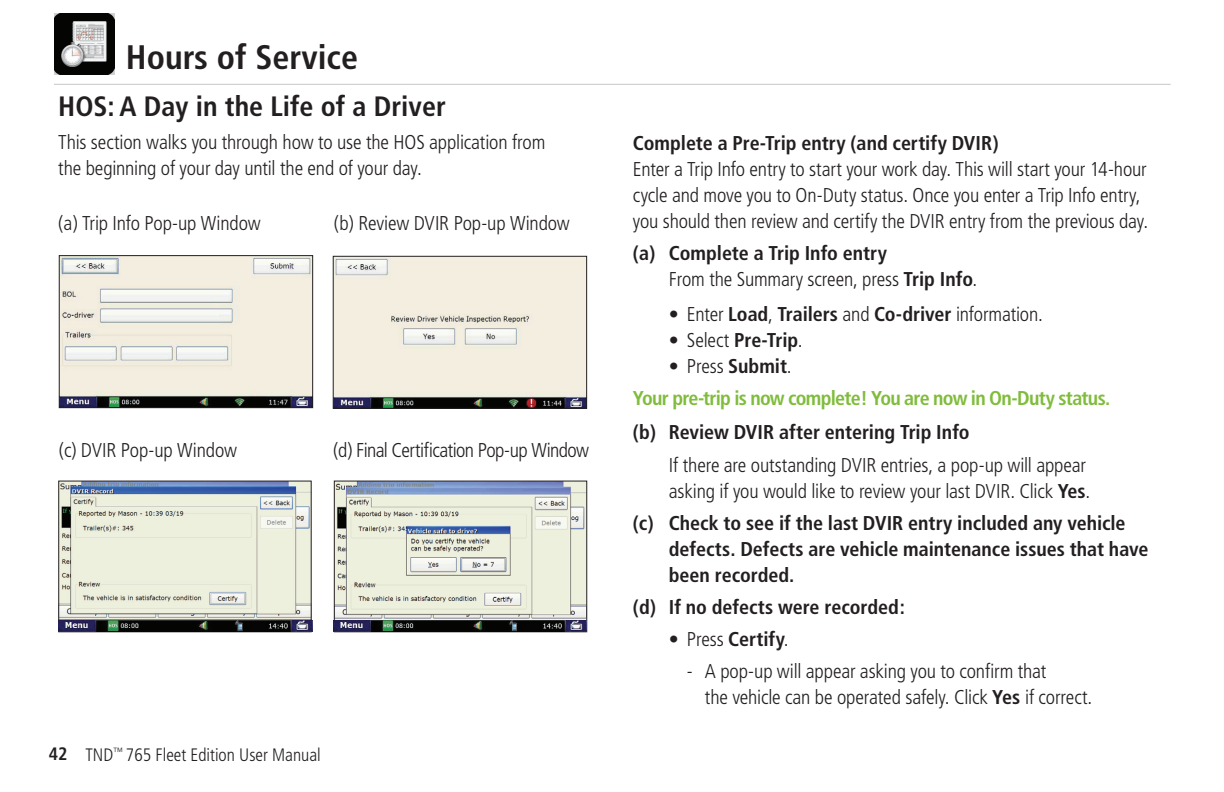
<style>
.page{position:relative;width:1224px;height:792px;background:#fff}
.page>*{position:absolute;margin:0;border:0;box-sizing:border-box;transform-origin:0 0}
.t1{font:700 condensed 34px "Frutiger";color:#231f20}
.t2{font:700 condensed 28px "Frutiger";color:#231f20}
.t3{font:300 condensed 20px/26px "Frutiger";letter-spacing:-.01em;color:#231f20}
.t4{font:700 condensed 20px/26px "Frutiger";color:#231f20}
.t5{font:700 condensed 20px/32px "Frutiger";letter-spacing:-.035em;color:#80bc3c}
.t6{font:300 condensed 20px "Frutiger";letter-spacing:-.03em;color:#231f20}
.t7{font:300 condensed 18px "Frutiger";color:#231f20}
.s1{font-weight:700}
.s2{font-weight:300}
.s3{font-weight:300;color:#231f20}
.s4{color:#231f20}
</style>
<div class="page">
<hr style="left:54px;top:84px;width:1117px;height:1px;background:#c7c8ca">
<img style="left:54px;top:14px;width:60px;height:60px">
<img style="left:60px;top:483px;width:250px;height:137px">
<div style="left:58px;top:481px;width:254px;height:151px;border:1px solid #231f20"></div>
<img style="left:336px;top:483px;width:249px;height:137px">
<div style="left:334px;top:481px;width:253px;height:151px;border:1px solid #231f20"></div>
<img style="left:59px;top:620px;width:253px;height:12px">
<img style="left:333px;top:620px;width:254px;height:12px">
<img style="left:61px;top:257px;width:250px;height:149px">
<div style="left:59px;top:255px;width:254px;height:153px;border:1px solid #231f20"></div>
<img style="left:335px;top:258px;width:250px;height:149px">
<div style="left:333px;top:256px;width:254px;height:153px;border:1px solid #231f20"></div>
<h1 class="t1" style="left:126px;top:37px;width:234px">Hours of Service</h1>
<h2 class="t2" style="left:58px;top:90px;width:389px">HOS: A Day in the Life of a Driver</h2>
<p class="t3" style="left:58px;top:129px;width:489px">This section walks you through how to use the HOS application from the beginning of your day until the end of your day.</p>
<p class="t3" style="left:58px;top:211px;width:204px">(a) Trip Info Pop-up Window</p>
<p class="t3" style="left:334px;top:211px;width:238px">(b) Review DVIR Pop-up Window</p>
<p class="t3" style="left:59px;top:437px;width:180px">(c) DVIR Pop-up Window</p>
<p class="t6" style="left:333px;top:439px;width:257px">(d) Final Certification Pop-up Window</p>
<p class="t7" style="left:49px;top:744px;width:273px"><span class="s1">42</span> TND<sup>™</sup> 765 Fleet Edition User Manual</p>
<p class="t4" style="left:633px;top:130px;width:367px">Complete a Pre-Trip entry (and certify DVIR)</p>
<p class="t3" style="left:633px;top:156px;width:517px">Enter a Trip Info entry to start your work day. This will start your 14-hour cycle and move you to On-Duty status. Once you enter a Trip Info entry, you should then review and certify the DVIR entry from the previous day.</p>
<p class="t4" style="left:669px;top:240px;width:310px;text-indent:-36px">(a) Complete a Trip Info entry<br><span class="s2">From the Summary screen, press</span> Trip Info<span class="s2">.</span></p>
<p class="t3" style="left:669px;top:301px;width:376px">• Enter <span class="s1">Load</span>, <span class="s1">Trailers</span> and <span class="s1">Co-driver</span> information.</p>
<p class="t3" style="left:669px;top:327px;width:135px">• Select <span class="s1">Pre-Trip</span>.</p>
<p class="t5" style="left:633px;top:350px;width:479px;text-indent:36px"><span class="s3">• Press</span> <span class="s4">Submit</span><span class="s3">.<br></span>Your pre-trip is now complete! You are now in On-Duty status.</p>
<p class="t4" style="left:633px;top:420px;width:338px">(b) Review DVIR after entering Trip Info</p>
<p class="t3" style="left:669px;top:452px;width:423px">If there are outstanding DVIR entries, a pop-up will appear asking if you would like to review your last DVIR. Click <span class="s1">Yes</span>.</p>
<p class="t4" style="left:669px;top:510px;width:481px;text-indent:-36px">(c) Check to see if the last DVIR entry included any vehicle defects. Defects are vehicle maintenance issues that have been recorded.</p>
<p class="t4" style="left:633px;top:594px;width:274px">(d) If no defects were recorded:</p>
<p class="t3" style="left:669px;top:626px;width:121px">• Press <span class="s1">Certify</span>.</p>
<p class="t3" style="left:705px;top:658px;width:389px;text-indent:-18px">- A pop-up will appear asking you to confirm that<br>the vehicle can be operated safely. Click <span class="s1">Yes</span> if correct.</p>
</div>
